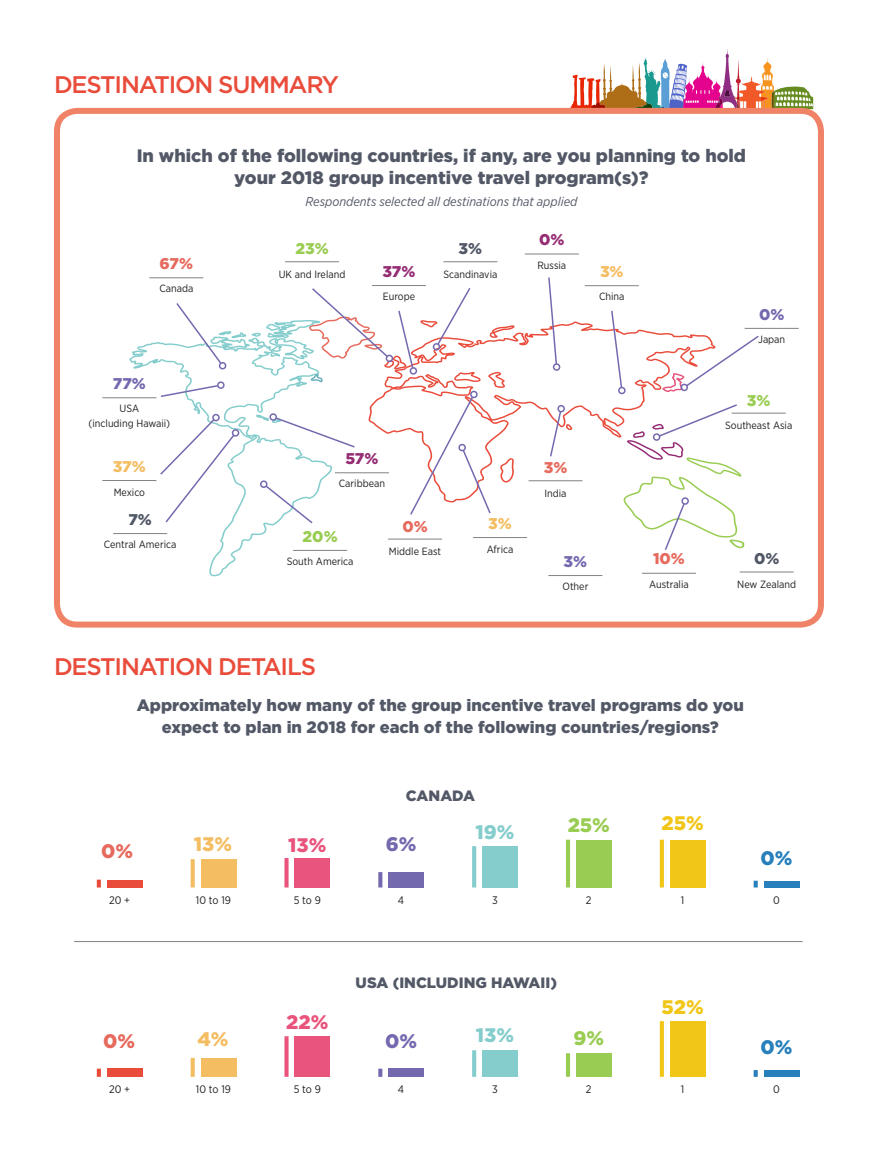
<style>
.page{position:relative;width:878px;height:1161px;background:#fff}
.page>*{position:absolute;margin:0;border:0;box-sizing:border-box;transform-origin:0 0}
.t1{font:500 24px "Gotham";letter-spacing:-.05em;color:#e94c3b}
.t2{font:900 19.65px "Gotham";color:#e8547c}
.t3{font:900 19.65px "Gotham";color:#85cdcd}
.t4{font:900 19.65px "Gotham";color:#f1c617}
.t5{font:900 19.65px "Gotham";color:#f4bd62}
.t6{font:900 19.65px "Gotham";color:#99cc52}
.t7{font:900 19.65px "Gotham";color:#e66a5d}
.t8{font:900 19.65px "Gotham";color:#7369af}
.t9{font:900 19.65px "Gotham";color:#2780bc}
.t10{font:900 18px/21.6px "Gotham";color:#525866;text-align:center}
.t11{font:900 16.5px/21.6px "Gotham";color:#525866;text-align:center}
.t12{font:900 15.6px "Gotham";color:#e66a5d}
.t13{font:900 15.6px "Gotham";color:#99cc52}
.t14{font:900 15.6px "Gotham";color:#952c74}
.t15{font:900 15.6px "Gotham";color:#7369af}
.t16{font:900 15.6px "Gotham";color:#f4bd62}
.t17{font:900 15.6px "Gotham";color:#525866}
.t18{font:900 15px "Gotham";color:#525866}
.t19{font:italic 12.75px "Gotham Narrow";color:#525866}
.t20{font:10.95px "Gotham Narrow";color:#231f20}
.t21{font:10.5px/15px "Gotham Narrow";color:#231f20;text-align:center}
</style>
<div class="page">
<hr style="left:74px;top:941px;width:728px;height:1px;background:#808285">
<svg style="left:569px;top:49px;width:244px;height:60px"></svg>
<div style="left:54px;top:108px;width:770px;height:520px;border:6px solid #f08267;border-radius:20px"></div>
<hr style="left:102px;top:397px;width:54px;height:1px;background:#808285">
<hr style="left:744px;top:328px;width:54px;height:1px;background:#808285">
<hr style="left:102px;top:480px;width:54px;height:1px;background:#808285">
<hr style="left:473px;top:537px;width:54px;height:1px;background:#808285">
<hr style="left:113px;top:533px;width:54px;height:1px;background:#808285">
<hr style="left:293px;top:550px;width:54px;height:1px;background:#808285">
<hr style="left:548px;top:575px;width:54px;height:1px;background:#808285">
<hr style="left:149px;top:277px;width:54px;height:1px;background:#808285">
<hr style="left:642px;top:573px;width:54px;height:1px;background:#808285">
<hr style="left:372px;top:285px;width:54px;height:1px;background:#808285">
<hr style="left:525px;top:254px;width:54px;height:1px;background:#808285">
<hr style="left:443px;top:261px;width:54px;height:1px;background:#808285">
<hr style="left:739px;top:572px;width:54px;height:1px;background:#808285">
<hr style="left:388px;top:539px;width:54px;height:1px;background:#808285">
<hr style="left:584px;top:285px;width:54px;height:1px;background:#808285">
<hr style="left:731px;top:413px;width:54px;height:1px;background:#808285">
<hr style="left:285px;top:261px;width:54px;height:1px;background:#808285">
<svg style="left:129px;top:342px;width:204px;height:234px"></svg>
<svg style="left:514px;top:322px;width:158px;height:160px"></svg>
<svg style="left:610px;top:310px;width:13px;height:79px"></svg>
<div style="left:618px;top:387px;width:7px;height:7px;border:2px solid #7369af;border-radius:50%"></div>
<svg style="left:547px;top:277px;width:11px;height:89px"></svg>
<div style="left:552px;top:363px;width:8px;height:8px;border:2px solid #7369af;border-radius:50%"></div>
<svg style="left:549px;top:410px;width:23px;height:48px"></svg>
<div style="left:557px;top:405px;width:8px;height:7px;border:2px solid #7369af;border-radius:50%"></div>
<svg style="left:662px;top:334px;width:97px;height:58px"></svg>
<div style="left:680px;top:384px;width:8px;height:7px;border:2px solid #7369af;border-radius:50%"></div>
<svg style="left:159px;top:288px;width:355px;height:237px"></svg>
<div style="left:269px;top:413px;width:8px;height:8px;border:2px solid #7369af;border-radius:50%"></div>
<svg style="left:622px;top:403px;width:122px;height:147px"></svg>
<svg style="left:97px;top:880px;width:4px;height:8px"></svg>
<div style="left:107px;top:880px;width:35px;height:8px;background:#e94c3b"></div>
<svg style="left:472px;top:846px;width:4px;height:42px"></svg>
<div style="left:482px;top:846px;width:36px;height:42px;background:#85cdcd"></div>
<svg style="left:284px;top:858px;width:4px;height:30px"></svg>
<div style="left:295px;top:858px;width:35px;height:30px;background:#e8547c"></div>
<div style="left:659px;top:840px;width:5px;height:48px;background:#f1c617"></div>
<div style="left:670px;top:840px;width:35px;height:48px;background:#f1c617"></div>
<svg style="left:191px;top:859px;width:4px;height:29px"></svg>
<div style="left:201px;top:859px;width:35px;height:29px;background:#f4bd62"></div>
<hr style="left:566px;top:840px;width:4px;height:48px;background:#99cc52">
<div style="left:576px;top:840px;width:35px;height:48px;background:#99cc52"></div>
<svg style="left:378px;top:872px;width:4px;height:16px"></svg>
<div style="left:388px;top:872px;width:36px;height:16px;background:#7369af"></div>
<svg style="left:753px;top:881px;width:4px;height:7px"></svg>
<div style="left:763px;top:881px;width:36px;height:7px;background:#2780bc"></div>
<svg style="left:97px;top:1069px;width:4px;height:8px"></svg>
<div style="left:107px;top:1069px;width:35px;height:8px;background:#e94c3b"></div>
<svg style="left:472px;top:1050px;width:4px;height:27px"></svg>
<div style="left:482px;top:1050px;width:36px;height:27px;background:#85cdcd"></div>
<svg style="left:284px;top:1036px;width:4px;height:41px"></svg>
<div style="left:295px;top:1036px;width:35px;height:41px;background:#e8547c"></div>
<div style="left:659px;top:1021px;width:5px;height:56px;background:#f1c617"></div>
<div style="left:670px;top:1021px;width:35px;height:56px;background:#f1c617"></div>
<svg style="left:191px;top:1058px;width:4px;height:19px"></svg>
<div style="left:201px;top:1058px;width:35px;height:19px;background:#f4bd62"></div>
<hr style="left:566px;top:1053px;width:4px;height:24px;background:#99cc52">
<div style="left:576px;top:1053px;width:35px;height:24px;background:#99cc52"></div>
<svg style="left:378px;top:1069px;width:4px;height:8px"></svg>
<div style="left:388px;top:1069px;width:36px;height:8px;background:#7369af"></div>
<svg style="left:753px;top:1070px;width:4px;height:7px"></svg>
<div style="left:763px;top:1070px;width:36px;height:7px;background:#2780bc"></div>
<h1 class="t1" style="left:54px;top:68px;width:286px">DESTINATION SUMMARY</h1>
<h3 class="t10" style="left:137px;top:145px;width:611px">In which of the following countries, if any, are you planning to hold your 2018 group incentive travel program(s)?</h3>
<p class="t19" style="left:305px;top:193px;width:273px">Respondents selected all destinations that applied</p>
<h3 class="t12" style="left:159px;top:254px;width:35px">67%</h3>
<p class="t21" style="left:159px;top:281px;width:35px">Canada</p>
<h3 class="t13" style="left:295px;top:240px;width:35px">23%</h3>
<p class="t21" style="left:279px;top:266px;width:68px">UK and Ireland</p>
<h3 class="t14" style="left:382px;top:262px;width:34px">37%</h3>
<p class="t21" style="left:383px;top:289px;width:34px">Europe</p>
<h3 class="t17" style="left:458px;top:240px;width:25px">3%</h3>
<p class="t21" style="left:443px;top:266px;width:55px">Scandinavia</p>
<h3 class="t14" style="left:539px;top:231px;width:27px">0%</h3>
<p class="t21" style="left:537px;top:257px;width:30px">Russia</p>
<h3 class="t16" style="left:600px;top:262px;width:25px">3%</h3>
<p class="t21" style="left:599px;top:289px;width:27px">China</p>
<h3 class="t15" style="left:113px;top:374px;width:35px">77%</h3>
<p class="t21" style="left:88px;top:401px;width:83px">USA<br>(including Hawaii)</p>
<h3 class="t16" style="left:113px;top:458px;width:34px">37%</h3>
<p class="t21" style="left:114px;top:484px;width:33px">Mexico</p>
<h3 class="t17" style="left:128px;top:510px;width:25px">7%</h3>
<p class="t21" style="left:104px;top:537px;width:74px">Central America</p>
<h3 class="t14" style="left:345px;top:449px;width:34px">57%</h3>
<p class="t21" style="left:339px;top:476px;width:48px">Caribbean</p>
<h3 class="t12" style="left:543px;top:459px;width:25px">3%</h3>
<p class="t21" style="left:544px;top:485px;width:24px">India</p>
<h3 class="t16" style="left:488px;top:515px;width:25px">3%</h3>
<p class="t21" style="left:486px;top:541px;width:28px">Africa</p>
<h3 class="t12" style="left:402px;top:517px;width:27px">0%</h3>
<p class="t21" style="left:389px;top:544px;width:54px">Middle East</p>
<h3 class="t13" style="left:302px;top:527px;width:37px">20%</h3>
<p class="t21" style="left:287px;top:554px;width:68px">South America</p>
<h3 class="t15" style="left:563px;top:552px;width:25px">3%</h3>
<p class="t21" style="left:562px;top:579px;width:27px">Other</p>
<h1 class="t1" style="left:54px;top:651px;width:263px">DESTINATION DETAILS</h1>
<h3 class="t12" style="left:653px;top:550px;width:33px">10%</h3>
<p class="t21" style="left:649px;top:576px;width:41px">Australia</p>
<h3 class="t15" style="left:759px;top:305px;width:27px">0%</h3>
<p class="t21" style="left:758px;top:332px;width:29px">Japan</p>
<h3 class="t13" style="left:746px;top:391px;width:25px">3%</h3>
<p class="t21" style="left:725px;top:418px;width:69px">Southeast Asia</p>
<h3 class="t17" style="left:754px;top:550px;width:27px">0%</h3>
<p class="t21" style="left:737px;top:576px;width:60px">New Zealand</p>
<h3 class="t11" style="left:137px;top:694px;width:608px">Approximately how many of the group incentive travel programs do you expect to plan in 2018 for each of the following countries/regions?</h3>
<h2 class="t7" style="left:101px;top:840px;width:33px">0%</h2>
<p class="t20" style="left:109px;top:893px;width:23px">20 +</p>
<h2 class="t7" style="left:103px;top:1030px;width:33px">0%</h2>
<p class="t20" style="left:109px;top:1083px;width:23px">20 +</p>
<h3 class="t18" style="left:406px;top:787px;width:71px">CANADA</h3>
<h2 class="t5" style="left:194px;top:833px;width:40px">13%</h2>
<p class="t20" style="left:196px;top:893px;width:37px">10 to 19</p>
<h2 class="t2" style="left:288px;top:834px;width:40px">13%</h2>
<p class="t20" style="left:294px;top:893px;width:29px">5 to 9</p>
<h2 class="t8" style="left:386px;top:833px;width:32px">6%</h2>
<p class="t20" style="left:398px;top:893px;width:8px">4</p>
<h2 class="t3" style="left:475px;top:821px;width:40px">19%</h2>
<p class="t20" style="left:492px;top:893px;width:7px">3</p>
<h2 class="t6" style="left:567px;top:814px;width:44px">25%</h2>
<p class="t20" style="left:586px;top:893px;width:7px">2</p>
<h2 class="t4" style="left:661px;top:812px;width:44px">25%</h2>
<p class="t20" style="left:681px;top:893px;width:5px">1</p>
<h2 class="t9" style="left:760px;top:846px;width:33px">0%</h2>
<p class="t20" style="left:773px;top:893px;width:8px">0</p>
<h3 class="t18" style="left:355px;top:974px;width:203px">USA (INCLUDING HAWAII)</h3>
<h2 class="t5" style="left:197px;top:1028px;width:33px">4%</h2>
<p class="t20" style="left:196px;top:1083px;width:37px">10 to 19</p>
<h2 class="t2" style="left:286px;top:1011px;width:44px">22%</h2>
<p class="t20" style="left:294px;top:1083px;width:29px">5 to 9</p>
<h2 class="t8" style="left:385px;top:1030px;width:33px">0%</h2>
<p class="t20" style="left:398px;top:1083px;width:8px">4</p>
<h2 class="t3" style="left:476px;top:1024px;width:40px">13%</h2>
<p class="t20" style="left:492px;top:1083px;width:7px">3</p>
<h2 class="t6" style="left:573px;top:1027px;width:32px">9%</h2>
<p class="t20" style="left:586px;top:1083px;width:7px">2</p>
<h2 class="t4" style="left:661px;top:996px;width:44px">52%</h2>
<p class="t20" style="left:681px;top:1083px;width:5px">1</p>
<h2 class="t9" style="left:760px;top:1036px;width:33px">0%</h2>
<p class="t20" style="left:773px;top:1083px;width:8px">0</p>
</div>
